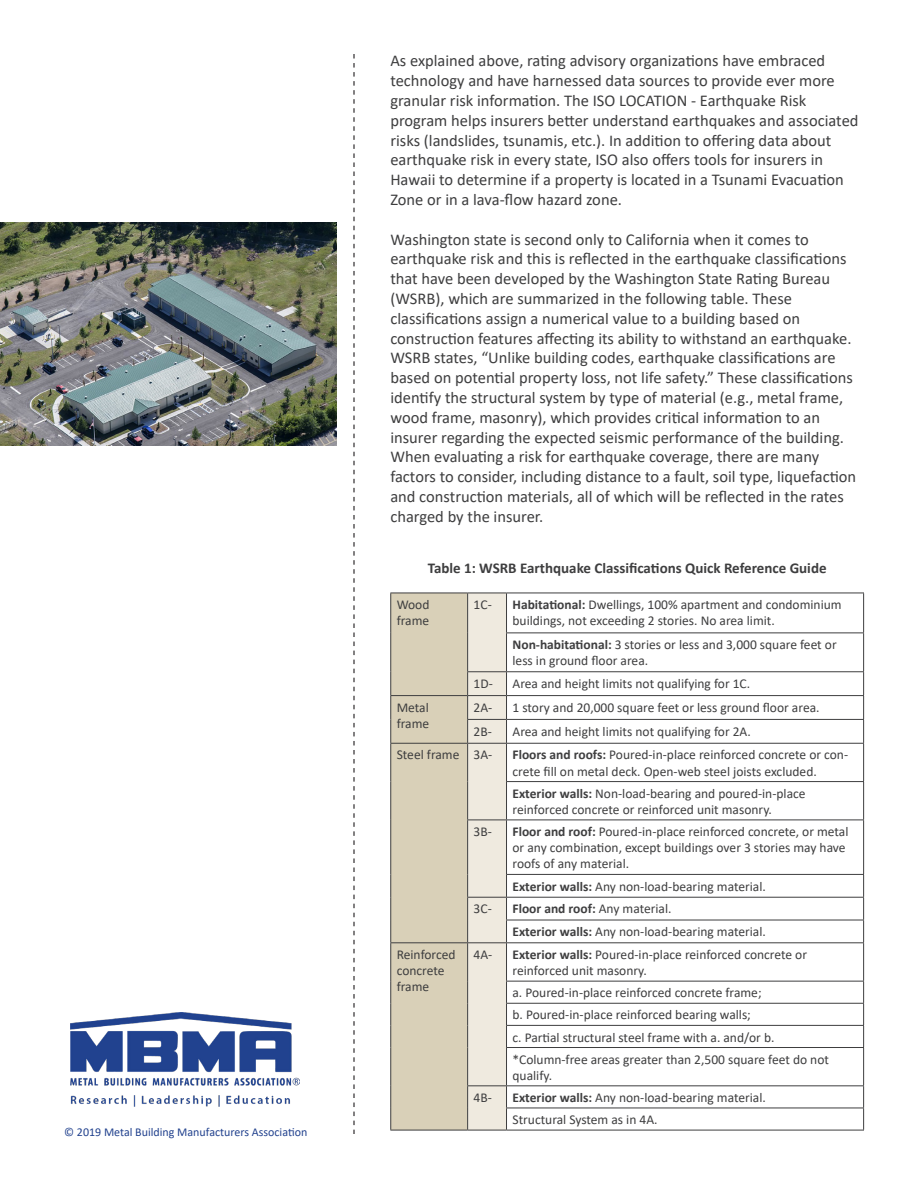
<style>
.page{position:relative;width:918px;height:1188px;background:#fff}
.page>*{position:absolute;margin:0;border:0;box-sizing:border-box;transform-origin:0 0}
.t1{font:16.5px/19.8px "Calibri";color:#3e3e3f}
.t2{font:700 15px "Calibri";color:#3e3e3f}
.t3{font:13.5px/16.2px "Calibri";color:#3e3e3f}
.t4{font:700 13.5px "Calibri";color:#3e3e3f}
.t5{font:12px "Calibri";color:#22428e}
.s1{font-weight:700}
.s2{font-weight:400}
</style>
<div class="page">
<svg style="left:353px;top:54px;width:2px;height:1080px"></svg>
<hr style="left:507px;top:593px;width:357px;height:1px;background:#3e3e3f">
<hr style="left:863px;top:593px;width:1px;height:40px;background:#3e3e3f">
<hr style="left:506px;top:633px;width:358px;height:1px;background:#3e3e3f">
<hr style="left:863px;top:633px;width:1px;height:38px;background:#3e3e3f">
<hr style="left:507px;top:671px;width:357px;height:1px;background:#3e3e3f">
<hr style="left:507px;top:695px;width:357px;height:1px;background:#3e3e3f">
<hr style="left:507px;top:719px;width:357px;height:1px;background:#3e3e3f">
<svg style="left:863px;top:672px;width:1px;height:71px"></svg>
<hr style="left:507px;top:743px;width:357px;height:1px;background:#3e3e3f">
<hr style="left:863px;top:744px;width:1px;height:37px;background:#3e3e3f">
<hr style="left:506px;top:781px;width:358px;height:1px;background:#3e3e3f">
<hr style="left:863px;top:782px;width:1px;height:38px;background:#3e3e3f">
<hr style="left:507px;top:820px;width:357px;height:1px;background:#3e3e3f">
<hr style="left:863px;top:820px;width:1px;height:54px;background:#3e3e3f">
<hr style="left:506px;top:874px;width:358px;height:1px;background:#3e3e3f">
<hr style="left:507px;top:897px;width:357px;height:1px;background:#3e3e3f">
<hr style="left:506px;top:920px;width:358px;height:1px;background:#3e3e3f">
<svg style="left:863px;top:875px;width:1px;height:67px"></svg>
<hr style="left:507px;top:942px;width:357px;height:1px;background:#3e3e3f">
<hr style="left:863px;top:943px;width:1px;height:38px;background:#3e3e3f">
<hr style="left:506px;top:981px;width:358px;height:1px;background:#3e3e3f">
<hr style="left:506px;top:1003px;width:358px;height:1px;background:#3e3e3f">
<hr style="left:506px;top:1025px;width:358px;height:1px;background:#3e3e3f">
<svg style="left:863px;top:982px;width:1px;height:65px"></svg>
<hr style="left:506px;top:1047px;width:358px;height:1px;background:#3e3e3f">
<hr style="left:863px;top:1048px;width:1px;height:37px;background:#3e3e3f">
<hr style="left:507px;top:1085px;width:357px;height:1px;background:#3e3e3f">
<hr style="left:506px;top:1108px;width:358px;height:1px;background:#3e3e3f">
<svg style="left:390px;top:593px;width:117px;height:537px;background:#dbd3c0"></svg>
<svg style="left:863px;top:1086px;width:1px;height:44px"></svg>
<hr style="left:390px;top:1130px;width:78px;height:1px;background:#3e3e3f">
<hr style="left:468px;top:1130px;width:39px;height:1px;background:#3e3e3f">
<hr style="left:507px;top:1130px;width:357px;height:1px;background:#3e3e3f">
<img style="left:70px;top:1012px;width:230px;height:95px">
<img style="left:0;top:222px;width:337px;height:223px">
<p class="t5" style="left:64px;top:1124px;width:245px">© 2019 Metal Building Manufacturers Association</p>
<p class="t1" style="left:390px;top:51px;width:470px">As explained above, rating advisory organizations have embraced technology and have harnessed data sources to provide ever more granular risk information. The ISO LOCATION - Earthquake Risk program helps insurers better understand earthquakes and associated risks (landslides, tsunamis, etc.). In addition to offering data about earthquake risk in every state, ISO also offers tools for insurers in Hawaii to determine if a property is located in a Tsunami Evacuation Zone or in a lava-flow hazard zone.</p>
<p class="t1" style="left:390px;top:229px;width:467px">Washington state is second only to California when it comes to earthquake risk and this is reflected in the earthquake classifications that have been developed by the Washington State Rating Bureau (WSRB), which are summarized in the following table. These classifications assign a numerical value to a building based on construction features affecting its ability to withstand an earthquake.<br>WSRB states, “Unlike building codes, earthquake classifications are based on potential property loss, not life safety.” These classifications identify the structural system by type of material (e.g., metal frame, wood frame, masonry), which provides critical information to an insurer regarding the expected seismic performance of the building.<br>When evaluating a risk for earthquake coverage, there are many factors to consider, including distance to a fault, soil type, liquefaction and construction materials, all of which will be reflected in the rates charged by the insurer.</p>
<p class="t2" style="left:428px;top:557px;width:400px">Table 1: WSRB Earthquake Classifications Quick Reference Guide</p>
<p class="t3" style="left:397px;top:596px;width:34px">Wood frame</p>
<p class="t3" style="left:474px;top:596px;width:20px">1C-</p>
<p class="t3" style="left:513px;top:596px;width:331px"><span class="s1">Habitational:</span> Dwellings, 100% apartment and condominium buildings, not exceeding 2 stories. No area limit.</p>
<p class="t3" style="left:513px;top:636px;width:326px"><span class="s1">Non-habitational:</span> 3 stories or less and 3,000 square feet or less in ground floor area.</p>
<p class="t3" style="left:474px;top:675px;width:21px">1D-</p>
<p class="t3" style="left:513px;top:675px;width:239px">Area and height limits not qualifying for 1C.</p>
<p class="t3" style="left:397px;top:699px;width:34px">Metal frame</p>
<p class="t3" style="left:474px;top:699px;width:20px">2A-</p>
<p class="t3" style="left:513px;top:699px;width:309px">1 story and 20,000 square feet or less ground floor area.</p>
<p class="t3" style="left:474px;top:723px;width:20px">2B-</p>
<p class="t3" style="left:513px;top:723px;width:240px">Area and height limits not qualifying for 2A.</p>
<p class="t3" style="left:397px;top:746px;width:64px">Steel frame</p>
<p class="t3" style="left:474px;top:746px;width:20px">3A-</p>
<p class="t3" style="left:513px;top:746px;width:337px"><span class="s1">Floors and roofs:</span> Poured-in-place reinforced concrete or con&shy;crete fill on metal deck. Open-web steel joists excluded.</p>
<p class="t3" style="left:513px;top:785px;width:295px"><span class="s1">Exterior walls:</span> Non-load-bearing and poured-in-place reinforced concrete or reinforced unit masonry.</p>
<p class="t3" style="left:474px;top:823px;width:20px">3B-</p>
<p class="t3" style="left:513px;top:823px;width:337px"><span class="s1">Floor and roof:</span> Poured-in-place reinforced concrete, or metal or any combination, except buildings over 3 stories may have roofs of any material.</p>
<p class="t3" style="left:513px;top:878px;width:255px"><span class="s1">Exterior walls:</span> Any non-load-bearing material.</p>
<p class="t3" style="left:474px;top:900px;width:20px">3C-</p>
<p class="t4" style="left:513px;top:899px;width:161px">Floor and roof: <span class="s2">Any material.</span></p>
<p class="t3" style="left:513px;top:923px;width:255px"><span class="s1">Exterior walls:</span> Any non-load-bearing material.</p>
<p class="t3" style="left:397px;top:946px;width:60px">Reinforced concrete frame</p>
<p class="t3" style="left:474px;top:946px;width:20px">4A-</p>
<p class="t3" style="left:513px;top:946px;width:296px"><span class="s1">Exterior walls:</span> Poured-in-place reinforced concrete or reinforced unit masonry.</p>
<p class="t3" style="left:513px;top:984px;width:251px">a. Poured-in-place reinforced concrete frame;</p>
<p class="t3" style="left:513px;top:1006px;width:240px">b. Poured-in-place reinforced bearing walls;</p>
<p class="t3" style="left:513px;top:1029px;width:263px">c. Partial structural steel frame with a. and/or b.</p>
<p class="t3" style="left:513px;top:1051px;width:318px">*Column-free areas greater than 2,500 square feet do not qualify.</p>
<p class="t3" style="left:474px;top:1089px;width:20px">4B-</p>
<p class="t3" style="left:513px;top:1089px;width:255px"><span class="s1">Exterior walls:</span> Any non-load-bearing material.</p>
<p class="t3" style="left:513px;top:1111px;width:147px">Structural System as in 4A.</p>
</div>
